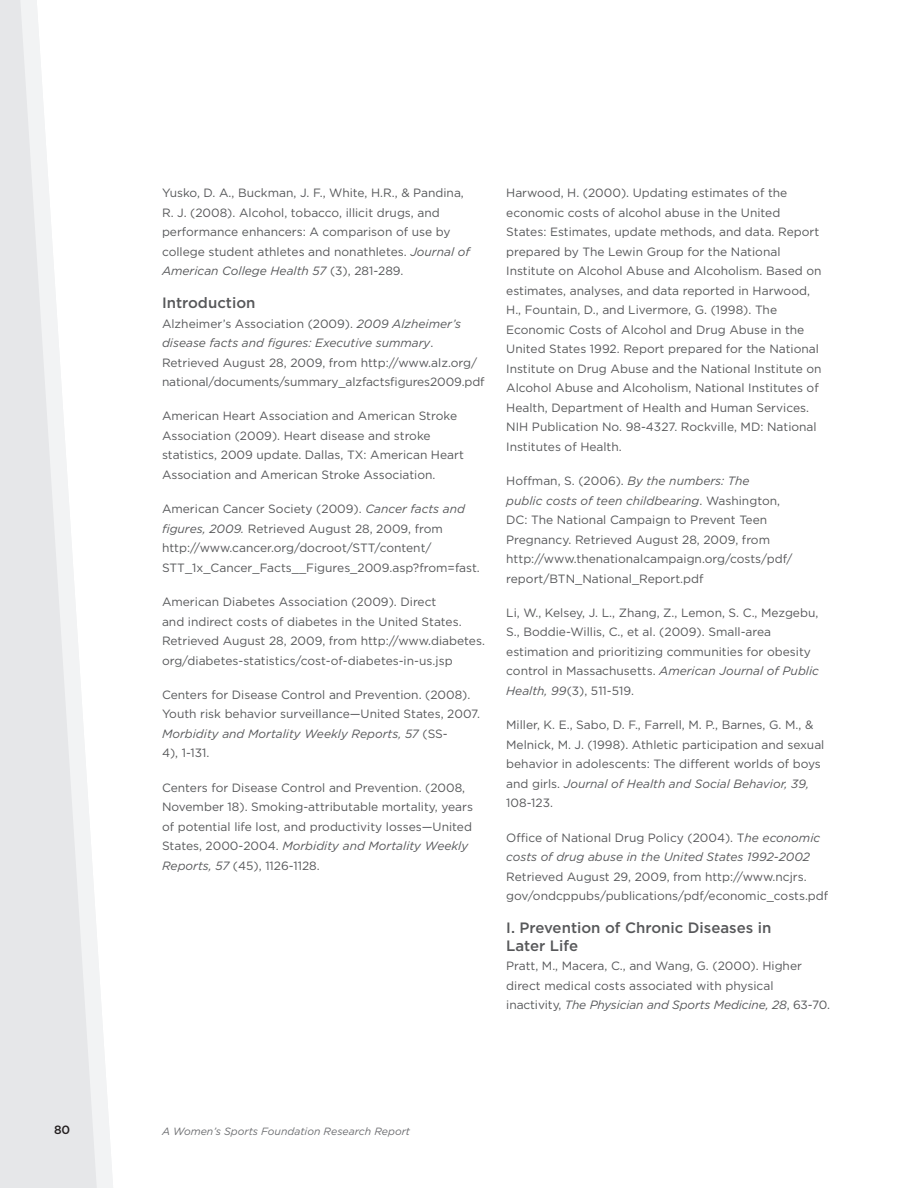
<style>
.page{position:relative;width:918px;height:1188px;background:#fff}
.page>*{position:absolute;margin:0;border:0;box-sizing:border-box;transform-origin:0 0}
.subhead__inside{font:500 15px/18px "Gotham";color:#57585a}
.body_copy{font:12px/19.5px "Gotham";color:#57585a}
.t1{font:500 12px "Gotham";color:#231f20}
.t2{font:italic 10.5px "Gotham";color:#6c6d70}
.s1{font-style:italic}
</style>
<div class="page">
<svg style="left:97px;top:945px;width:16px;height:243px;fill:#f2f3f4"></svg>
<svg style="left:0;top:0;width:97px;height:1188px;fill:#e6e7e9"></svg>
<p class="body_copy" style="left:162px;top:183px;width:309px">Yusko, D. A., Buckman, J. F., White, H.R., &amp; Pandina, R. J. (2008). Alcohol, tobacco, illicit drugs, and performance enhancers: A comparison of use by college student athletes and nonathletes. <span class="s1">Journal of American College Health 57</span> (3), 281-289.</p>
<p class="subhead__inside" style="left:162px;top:294px;width:95px">Introduction</p>
<p class="body_copy" style="left:162px;top:313px;width:324px">Alzheimer’s Association (2009). <span class="s1">2009 Alzheimer’s disease facts and figures: Executive summary</span>.<br>Retrieved August 28, 2009, from http://www.alz.org/ national/documents/summary_alzfactsfigures2009.pdf</p>
<p class="body_copy" style="left:162px;top:406px;width:303px">American Heart Association and American Stroke Association (2009). Heart disease and stroke statistics, 2009 update. Dallas, TX: American Heart Association and American Stroke Association.</p>
<p class="body_copy" style="left:162px;top:499px;width:319px">American Cancer Society (2009). <span class="s1">Cancer facts and figures, 2009.</span> Retrieved August 28, 2009, from http://www.cancer.org/docroot/STT/content/ STT_1x_Cancer_Facts__Figures_2009.asp?from=fast.</p>
<p class="body_copy" style="left:162px;top:592px;width:324px">American Diabetes Association (2009). Direct<br>and indirect costs of diabetes in the United States.<br>Retrieved August 28, 2009, from http://www.diabetes. org/diabetes-statistics/cost-of-diabetes-in-us.jsp</p>
<p class="body_copy" style="left:162px;top:685px;width:320px">Centers for Disease Control and Prevention. (2008).<br>Youth risk behavior surveillance—United States, 2007.<br><span class="s1">Morbidity and Mortality Weekly Reports, 57</span> (SS-<br>4), 1-131.</p>
<p class="body_copy" style="left:162px;top:778px;width:313px">Centers for Disease Control and Prevention. (2008, November 18). Smoking-attributable mortality, years of potential life lost, and productivity losses—United States, 2000-2004. <span class="s1">Morbidity and Mortality Weekly Reports, 57</span> (45), 1126-1128.</p>
<p class="body_copy" style="left:506px;top:183px;width:317px">Harwood, H. (2000). Updating estimates of the economic costs of alcohol abuse in the United States: Estimates, update methods, and data. Report prepared by The Lewin Group for the National Institute on Alcohol Abuse and Alcoholism. Based on estimates, analyses, and data reported in Harwood, H., Fountain, D., and Livermore, G. (1998). The Economic Costs of Alcohol and Drug Abuse in the United States 1992. Report prepared for the National Institute on Drug Abuse and the National Institute on Alcohol Abuse and Alcoholism, National Institutes of Health, Department of Health and Human Services.<br>NIH Publication No. 98-4327. Rockville, MD: National Institutes of Health.</p>
<p class="body_copy" style="left:506px;top:471px;width:288px">Hoffman, S. (2006). <span class="s1">By the numbers: The<br>public costs of teen childbearing</span>. Washington, DC: The National Campaign to Prevent Teen Pregnancy. Retrieved August 28, 2009, from http://www.thenationalcampaign.org/costs/pdf/ report/BTN_National_Report.pdf</p>
<p class="body_copy" style="left:506px;top:603px;width:314px">Li, W., Kelsey, J. L., Zhang, Z., Lemon, S. C., Mezgebu, S., Boddie-Willis, C., et al. (2009). Small-area estimation and prioritizing communities for obesity control in Massachusetts. <span class="s1">American Journal of Public Health, 99</span>(3), 511-519.</p>
<p class="body_copy" style="left:506px;top:715px;width:320px">Miller, K. E., Sabo, D. F., Farrell, M. P., Barnes, G. M., &amp; Melnick, M. J. (1998). Athletic participation and sexual behavior in adolescents: The different worlds of boys and girls. <span class="s1">Journal of Health and Social Behavior, 39, </span>108-123.</p>
<p class="body_copy" style="left:506px;top:827px;width:324px">Office of National Drug Policy (2004). T<span class="s1">he economic costs of drug abuse in the United States 1992-2002<br></span>Retrieved August 29, 2009, from http://www.ncjrs. gov/ondcppubs/publications/pdf/economic_costs.pdf</p>
<p class="subhead__inside" style="left:506px;top:919px;width:267px">I. Prevention of Chronic Diseases in<br>Later Life</p>
<p class="body_copy" style="left:506px;top:956px;width:325px">Pratt, M., Macera, C., and Wang, G. (2000). Higher direct medical costs associated with physical inactivity, <span class="s1">The Physician and Sports Medicine, 28</span>, 63-70.</p>
<p class="t1" style="left:54px;top:1122px;width:18px">80</p>
<p class="t2" style="left:162px;top:1124px;width:250px">A Women’s Sports Foundation Research Report</p>
</div>
